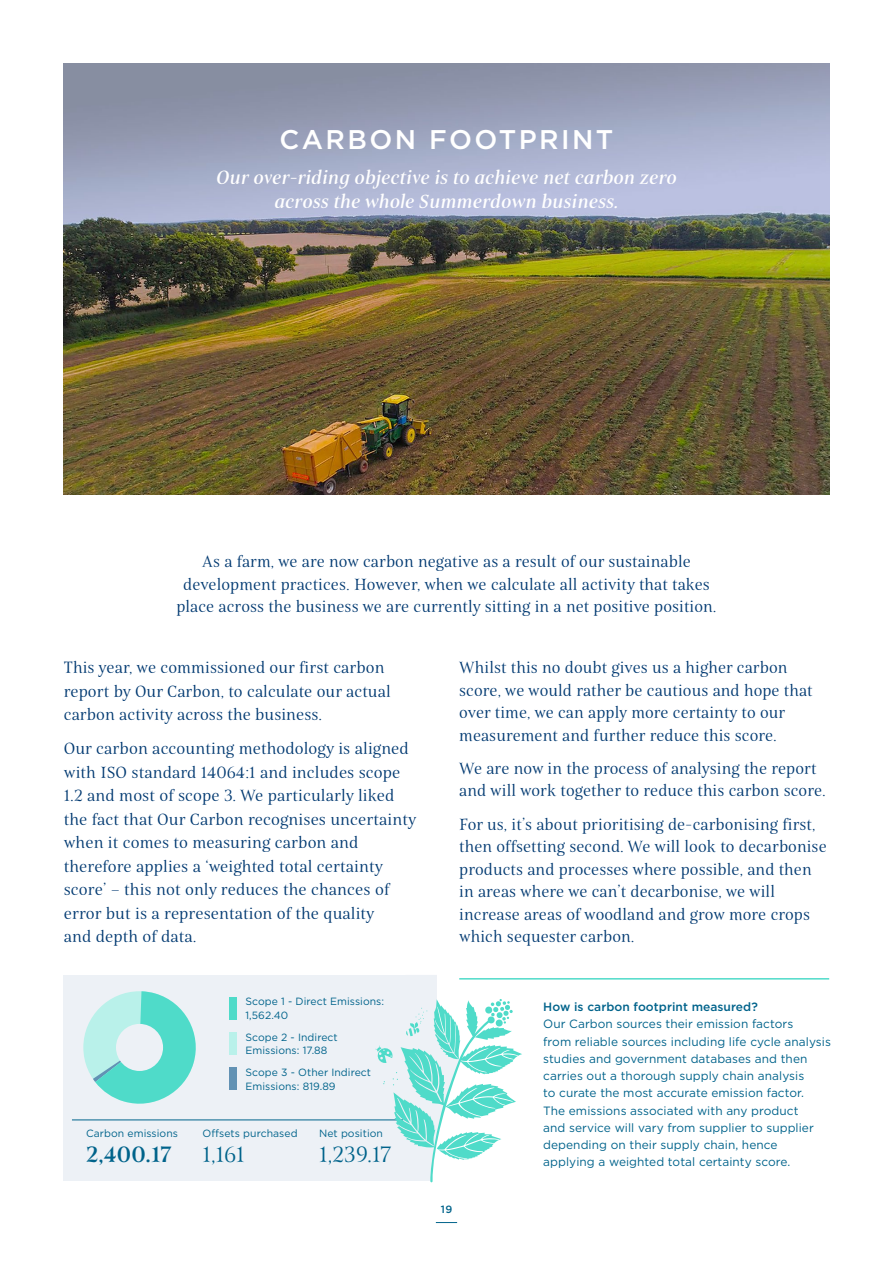
<style>
.page{position:relative;width:893px;height:1263px;background:#fff}
.page>*{position:absolute;margin:0;border:0;box-sizing:border-box;transform-origin:0 0}
.t1{font:500 27px "Gotham";letter-spacing:.09em;color:#fff}
.t2{font:22.5px "Belda Nor Boo";color:#00638b}
.t3{font:22.5px "Belda Nor Dem";color:#00638b}
.t4{font:19.5px/24px "Belda Nor Med It";letter-spacing:.005em;color:#fff;text-align:center}
.t5{font:16.5px/22.5px "Belda Nor Boo";letter-spacing:.005em;color:#003971}
.t6{font:12px/17.2px "Gotham";letter-spacing:.005em;color:#00638b}
.t7{font:500 12px "Gotham";letter-spacing:.005em;color:#00638b}
.t8{font:10.5px/13.5px "Gotham";letter-spacing:.005em;color:#00638b}
.t9{font:500 10.5px "Gotham";color:#00638b}
</style>
<div class="page">
<div style="left:64px;top:975px;width:367px;height:206px;background:#edf1f6"></div>
<img style="left:64px;top:64px;width:765px;height:430px">
<div style="left:83px;top:991px;width:113px;height:113px;background:#b9f1ea;border-radius:50%"></div>
<svg style="left:93px;top:991px;width:103px;height:113px"></svg>
<div style="left:116px;top:1024px;width:47px;height:47px;background:#edf1f6;border-radius:50%"></div>
<hr style="left:72px;top:1120px;width:331px;height:1px;background:#00638b">
<div style="left:229px;top:997px;width:7px;height:22px;background:#4fdbc9"></div>
<div style="left:229px;top:1032px;width:7px;height:23px;background:#b9f1ea"></div>
<div style="left:229px;top:1068px;width:7px;height:22px;background:#6292b4"></div>
<svg style="left:375px;top:975px;width:147px;height:207px"></svg>
<hr style="left:459px;top:978px;width:370px;height:1px;background:#4fdbc9">
<svg style="left:436px;top:1222px;width:21px;height:1px"></svg>
<h1 class="t1" style="left:279px;top:122px;width:335px">CARBON FOOTPRINT</h1>
<p class="t4" style="left:216px;top:165px;width:462px">Our over-riding objective is to achieve net carbon zero across the whole Summerdown business.</p>
<p class="t5" style="left:176px;top:550px;width:542px;text-align:center">As a farm, we are now carbon negative as a result of our sustainable development practices. However, when we calculate all activity that takes place across the business we are currently sitting in a net positive position.</p>
<p class="t5" style="left:64px;top:656px;width:328px;line-height:23.4px">This year, we commissioned our first carbon report by Our Carbon, to calculate our actual carbon activity across the business.</p>
<p class="t5" style="left:64px;top:737px;width:354px;line-height:23.4px">Our carbon accounting methodology is aligned with ISO standard 14064:1 and includes scope 1.2 and most of scope 3. We particularly liked the fact that Our Carbon recognises uncertainty when it comes to measuring carbon and therefore applies a ‘weighted total certainty score’ – this not only reduces the chances of error but is a representation of the quality<br>and depth of data.</p>
<p class="t8" style="left:86px;top:1127px;width:93px">Carbon emissions</p>
<h2 class="t3" style="left:86px;top:1140px;width:87px">2,400.17</h2>
<p class="t8" style="left:246px;top:994px;width:140px">Scope 1 - Direct Emissions:<br>1,562.40</p>
<p class="t8" style="left:246px;top:1030px;width:94px">Scope 2 - Indirect<br>Emissions: 17.88</p>
<p class="t8" style="left:246px;top:1065px;width:127px">Scope 3 - Other Indirect<br>Emissions: 819.89</p>
<p class="t8" style="left:203px;top:1127px;width:96px">Offsets purchased</p>
<h2 class="t2" style="left:203px;top:1140px;width:44px">1,161</h2>
<p class="t8" style="left:319px;top:1127px;width:65px">Net position</p>
<h2 class="t2" style="left:319px;top:1140px;width:74px">1,239.17</h2>
<p class="t5" style="left:459px;top:656px;width:355px">Whilst this no doubt gives us a higher carbon score, we would rather be cautious and hope that over time, we can apply more certainty to our measurement and further reduce this score.</p>
<p class="t5" style="left:459px;top:757px;width:368px">We are now in the process of analysing the report and will work together to reduce this carbon score.</p>
<p class="t5" style="left:459px;top:812px;width:369px">For us, it’s about prioritising de-carbonising first, then offsetting second. We will look to decarbonise products and processes where possible, and then in areas where we can’t decarbonise, we will increase areas of woodland and grow more crops which sequester carbon.</p>
<p class="t9" style="left:441px;top:1203px;width:13px">19</p>
<p class="t7" style="left:543px;top:999px;width:216px">How is carbon footprint measured?</p>
<p class="t6" style="left:543px;top:1015px;width:289px">Our Carbon sources their emission factors<br>from reliable sources including life cycle analysis studies and government databases and then carries out a thorough supply chain analysis<br>to curate the most accurate emission factor.<br>The emissions associated with any product<br>and service will vary from supplier to supplier depending on their supply chain, hence applying a weighted total certainty score.</p>
</div>
